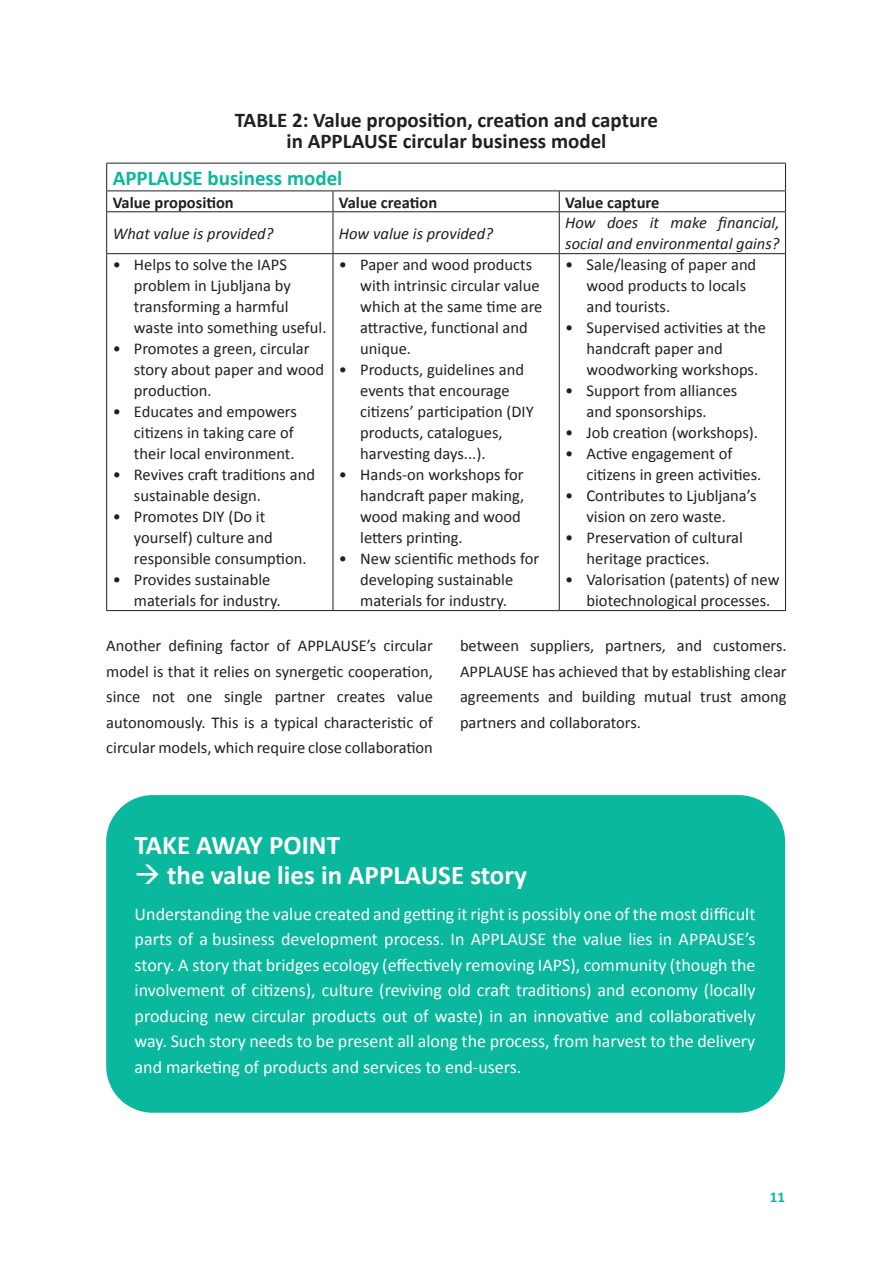
<style>
.page{position:relative;width:893px;height:1263px;background:#fff}
.page>*{position:absolute;margin:0;border:0;box-sizing:border-box;transform-origin:0 0}
.BoxHead{font:700 27px "Calibri";color:#fff}
.TableTitle{font:700 21px/21px "Calibri";color:#231f20;text-align:center}
.TableColumnHead{font:700 21px "Calibri";color:#09b89d}
.BoxText{font:18px/25.5px "Calibri";color:#fff;text-align:justify}
.TableText{font:16.5px/21px "Calibri";color:#231f20}
.Para{font:16.5px/25.5px "Calibri";color:#231f20;text-align:justify}
.TableText-2{font:italic 16.5px/21px "Calibri";color:#231f20}
.TableText-3{font:700 16.5px "Calibri";color:#231f20}
.t1{font:700 15px "Calibri";color:#09b89d}
</style>
<div class="page">
<hr style="left:106px;top:163px;width:227px;height:1px;background:#231f20">
<hr style="left:333px;top:163px;width:226px;height:1px;background:#231f20">
<hr style="left:559px;top:163px;width:227px;height:1px;background:#231f20">
<hr style="left:106px;top:191px;width:227px;height:1px;background:#231f20">
<svg style="left:106px;top:164px;width:1px;height:47px"></svg>
<hr style="left:333px;top:191px;width:226px;height:1px;background:#231f20">
<svg style="left:333px;top:191px;width:1px;height:20px"></svg>
<hr style="left:559px;top:191px;width:227px;height:1px;background:#231f20">
<svg style="left:559px;top:191px;width:1px;height:20px"></svg>
<svg style="left:785px;top:164px;width:1px;height:47px"></svg>
<hr style="left:106px;top:211px;width:227px;height:1px;background:#231f20">
<hr style="left:106px;top:212px;width:1px;height:41px;background:#231f20">
<hr style="left:333px;top:211px;width:226px;height:1px;background:#231f20">
<hr style="left:333px;top:212px;width:1px;height:41px;background:#231f20">
<hr style="left:559px;top:211px;width:227px;height:1px;background:#231f20">
<hr style="left:559px;top:212px;width:1px;height:41px;background:#231f20">
<hr style="left:785px;top:212px;width:1px;height:41px;background:#231f20">
<hr style="left:106px;top:253px;width:227px;height:1px;background:#231f20">
<hr style="left:106px;top:254px;width:1px;height:356px;background:#231f20">
<hr style="left:333px;top:253px;width:226px;height:1px;background:#231f20">
<hr style="left:333px;top:254px;width:1px;height:356px;background:#231f20">
<hr style="left:559px;top:253px;width:227px;height:1px;background:#231f20">
<hr style="left:559px;top:254px;width:1px;height:356px;background:#231f20">
<hr style="left:785px;top:254px;width:1px;height:356px;background:#231f20">
<hr style="left:106px;top:610px;width:227px;height:1px;background:#231f20">
<hr style="left:333px;top:610px;width:226px;height:1px;background:#231f20">
<hr style="left:559px;top:610px;width:227px;height:1px;background:#231f20">
<div style="left:106px;top:795px;width:679px;height:318px;background:#09b89d;border-radius:46px"></div>
<p class="TableTitle" style="left:235px;top:109px;width:425px">TABLE 2: Value proposition, creation and capture in APPLAUSE circular business model</p>
<p class="TableColumnHead" style="left:113px;top:163px;width:231px">APPLAUSE business model</p>
<p class="TableText-3" style="left:113px;top:190px;width:123px">Value proposition</p>
<p class="TableText-3" style="left:339px;top:190px;width:100px">Value creation</p>
<p class="TableText-3" style="left:565px;top:190px;width:96px">Value capture</p>
<p class="TableText-2" style="left:113px;top:222px;width:162px">What value is provided?</p>
<p class="TableText-2" style="left:339px;top:222px;width:156px">How value is provided?</p>
<p class="TableText-2" style="left:565px;top:212px;width:216px">How does it make financial, social and environmental gains?</p>
<p class="TableText" style="left:134px;top:254px;width:194px;text-indent:-21px">• Helps to solve the IAPS problem in Ljubljana by transforming a harmful waste into something useful.</p>
<p class="TableText" style="left:134px;top:338px;width:192px;text-indent:-21px">• Promotes a green, circular story about paper and wood production.</p>
<p class="TableText" style="left:134px;top:401px;width:164px;text-indent:-21px">• Educates and empowers citizens in taking care of their local environment.</p>
<p class="TableText" style="left:134px;top:464px;width:183px;text-indent:-21px">• Revives craft traditions and sustainable design.</p>
<p class="TableText" style="left:134px;top:506px;width:174px;text-indent:-21px">• Promotes DIY (Do it yourself) culture and responsible consumption.</p>
<p class="TableText" style="left:134px;top:569px;width:148px;text-indent:-21px">• Provides sustainable materials for industry.</p>
<p class="TableText" style="left:586px;top:254px;width:171px;text-indent:-21px">• Sale/leasing of paper and wood products to locals and tourists.</p>
<p class="TableText" style="left:586px;top:317px;width:181px;text-indent:-21px">• Supervised activities at the handcraft paper and woodworking workshops.</p>
<p class="TableText" style="left:565px;top:380px;width:174px;text-align:center">• Support from alliances and sponsorships.</p>
<p class="TableText" style="left:565px;top:422px;width:194px">• Job creation (workshops).</p>
<p class="TableText" style="left:586px;top:443px;width:176px;text-indent:-21px">• Active engagement of citizens in green activities.</p>
<p class="TableText" style="left:565px;top:485px;width:193px;text-align:center">• Contributes to Ljubljana’s vision on zero waste.</p>
<p class="TableText" style="left:586px;top:527px;width:158px;text-indent:-21px">• Preservation of cultural heritage practices.</p>
<p class="TableText" style="left:586px;top:569px;width:195px;text-indent:-21px">• Valorisation (patents) of new biotechnological processes.</p>
<p class="TableText" style="left:360px;top:254px;width:184px;text-indent:-21px">• Paper and wood products with intrinsic circular value which at the same time are attractive, functional and unique.</p>
<p class="TableText" style="left:360px;top:359px;width:175px;text-indent:-21px">• Products, guidelines and events that encourage citizens’ participation (DIY products, catalogues, harvesting days...).</p>
<p class="TableText" style="left:360px;top:464px;width:166px;text-indent:-21px">• Hands-on workshops for handcraft paper making, wood making and wood letters printing.</p>
<p class="TableText" style="left:360px;top:548px;width:181px;text-indent:-21px">• New scientific methods for developing sustainable materials for industry.</p>
<p class="Para" style="left:106px;top:633px;width:328px">Another defining factor of APPLAUSE’s circular model is that it relies on synergetic cooperation, since not one single partner creates value autonomously. This is a typical characteristic of circular models, which require close collaboration</p>
<p class="Para" style="left:460px;top:633px;width:328px">between suppliers, partners, and customers.<br>APPLAUSE has achieved that by establishing clear agreements and building mutual trust among partners and collaborators.</p>
<p class="BoxHead" style="left:135px;top:826px;width:207px">TAKE AWAY POINT</p>
<p class="BoxHead" style="left:135px;top:856px;width:394px">→ the value lies in APPLAUSE story</p>
<p class="BoxText" style="left:135px;top:901px;width:622px">Understanding the value created and getting it right is possibly one of the most difficult parts of a business development process. In APPLAUSE the value lies in APPAUSE’s story. A story that bridges ecology (effectively removing IAPS), community (though the involvement of citizens), culture (reviving old craft traditions) and economy (locally producing new circular products out of waste) in an innovative and collaboratively way. Such story needs to be present all along the process, from harvest to the delivery and marketing of products and services to end-users.</p>
<p class="t1" style="left:770px;top:1186px;width:17px">11</p>
</div>
